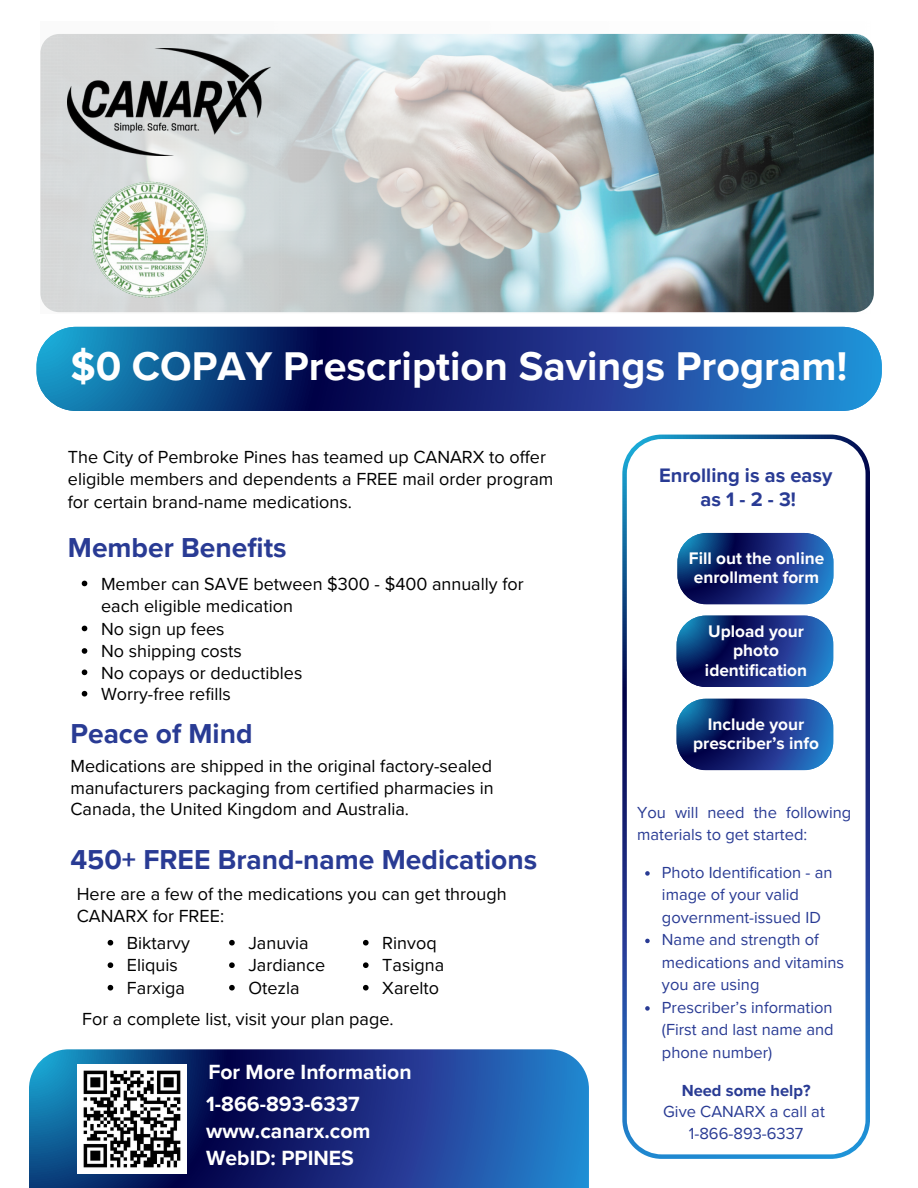
<style>
.page{position:relative;width:918px;height:1188px;background:#fff}
.page>*{position:absolute;margin:0;border:0;box-sizing:border-box;transform-origin:0 0}
.t1{font:700 41.25px "Proxima Nova";color:#fff}
.t2{font:700 28.2px "Proxima Nova";color:#293b94}
.t3{font:700 21.15px/27px "Proxima Nova";color:#fff}
.t4{font:700 20.1px/23.7px "Proxima Nova";color:#293b94;text-align:center}
.t5{font:18px/21.3px "Proxima Nova";color:#000}
.t6{font:700 17.25px/19.2px "Proxima Nova";color:#fff;text-align:center}
.t7{font:16.5px/22.5px "Proxima Nova";color:#293b94}
.t8{font:700 16.5px "Proxima Nova";color:#293b94}
</style>
<div class="page">
<svg style="left:29px;top:1049px;width:560px;height:139px;background:#1b428e"></svg>
<svg style="left:622px;top:435px;width:248px;height:724px"></svg>
<svg style="left:677px;top:533px;width:156px;height:71px;background:#24438a"></svg>
<svg style="left:677px;top:616px;width:156px;height:70px;background:#224189"></svg>
<svg style="left:677px;top:699px;width:156px;height:71px;background:#23428a"></svg>
<img style="left:77px;top:1064px;width:109px;height:109px">
<img style="left:40px;top:33px;width:834px;height:280px">
<svg style="left:37px;top:327px;width:845px;height:84px;background:#1a4a92"></svg>
<img style="left:68px;top:49px;width:202px;height:106px">
<img style="left:92px;top:182px;width:116px;height:116px;border-radius:50%">
<svg style="left:82px;top:581px;width:5px;height:5px"></svg>
<svg style="left:82px;top:626px;width:5px;height:5px"></svg>
<svg style="left:82px;top:648px;width:5px;height:6px"></svg>
<svg style="left:82px;top:670px;width:5px;height:5px"></svg>
<svg style="left:82px;top:691px;width:5px;height:6px"></svg>
<svg style="left:645px;top:871px;width:5px;height:5px"></svg>
<svg style="left:645px;top:939px;width:5px;height:4px"></svg>
<svg style="left:645px;top:1006px;width:5px;height:5px"></svg>
<svg style="left:108px;top:940px;width:5px;height:6px"></svg>
<svg style="left:108px;top:962px;width:5px;height:6px"></svg>
<svg style="left:108px;top:985px;width:5px;height:6px"></svg>
<svg style="left:229px;top:940px;width:6px;height:6px"></svg>
<svg style="left:229px;top:962px;width:6px;height:6px"></svg>
<svg style="left:229px;top:985px;width:6px;height:6px"></svg>
<svg style="left:363px;top:940px;width:6px;height:6px"></svg>
<svg style="left:363px;top:962px;width:6px;height:6px"></svg>
<svg style="left:363px;top:985px;width:6px;height:6px"></svg>
<p class="t1" style="left:70px;top:342px;width:778px">$0 COPAY Prescription Savings Program!</p>
<p class="t5" style="left:68px;top:446px;width:487px;line-height:22.5px">The City of Pembroke Pines has teamed up CANARX to offer eligible members and dependents a FREE mail order program</p>
<p class="t5" style="left:68px;top:492px;width:286px">for certain brand-name medications.</p>
<p class="t2" style="left:68px;top:531px;width:220px">Member Benefits</p>
<h2 class="t5" style="left:101px;top:573px;width:424px;line-height:22.5px">Member can SAVE between $300 - $400 annually for each eligible medication</h2>
<p class="t5" style="left:101px;top:618px;width:125px">No sign up fees</p>
<p class="t5" style="left:101px;top:641px;width:142px">No shipping costs</p>
<p class="t5" style="left:101px;top:662px;width:203px">No copays or deductibles</p>
<p class="t5" style="left:101px;top:684px;width:131px">Worry-free refills</p>
<p class="t2" style="left:70px;top:717px;width:184px">Peace of Mind</p>
<h2 class="t5" style="left:70px;top:756px;width:425px;text-align:justify">Medications are shipped in the original factory-sealed manufacturers packaging from certified pharmacies in Canada, the United Kingdom and Australia.</h2>
<p class="t2" style="left:70px;top:843px;width:468px">450+ FREE Brand-name Medications</p>
<h2 class="t5" style="left:77px;top:884px;width:431px">Here are a few of the medications you can get through<br>CANARX for FREE:</h2>
<p class="t5" style="left:127px;top:933px;width:64px">Biktarvy</p>
<h3 class="t5" style="left:127px;top:955px;width:53px">Eliquis</h3>
<h3 class="t5" style="left:127px;top:978px;width:59px">Farxiga</h3>
<h3 class="t5" style="left:248px;top:933px;width:62px">Januvia</h3>
<h4 class="t5" style="left:248px;top:955px;width:78px">Jardiance</h4>
<h4 class="t5" style="left:248px;top:978px;width:53px">Otezla</h4>
<h4 class="t5" style="left:382px;top:933px;width:56px">Rinvoq</h4>
<p class="t5" style="left:382px;top:955px;width:63px">Tasigna</p>
<p class="t5" style="left:382px;top:978px;width:58px">Xarelto</p>
<p class="t5" style="left:82px;top:1009px;width:313px">For a complete list, visit your plan page.</p>
<h1 class="t3" style="left:208px;top:1059px;width:205px">For More Information</h1>
<p class="t3" style="left:206px;top:1091px;width:166px">1-866-893-6337 www.canarx.com<br>WebID: PPINES</p>
<p class="t4" style="left:659px;top:464px;width:175px">Enrolling is as easy as1-2-3!</p>
<p class="t6" style="left:689px;top:549px;width:137px;text-align:left">Fill out the online enrollment form</p>
<p class="t6" style="left:705px;top:622px;width:104px">Upload your photo identification</p>
<p class="t6" style="left:693px;top:715px;width:128px">Include your prescriber’s info</p>
<p class="t7" style="left:637px;top:803px;width:216px;line-height:21.3px">You will need the following materials to get started:</p>
<p class="t7" style="left:662px;top:862px;width:172px">Photo Identification - an image of your valid government-issued ID</p>
<p class="t7" style="left:662px;top:929px;width:184px">Name and strength of medications and vitamins you are using</p>
<p class="t7" style="left:662px;top:997px;width:173px;text-align:justify">Prescriber’s information (First and last name and phone number)</p>
<p class="t8" style="left:682px;top:1081px;width:130px">Need some help?</p>
<p class="t7" style="left:663px;top:1101px;width:163px">Give CANARX a call at</p>
<p class="t7" style="left:689px;top:1122px;width:116px">1-866-893-6337</p>
</div>
